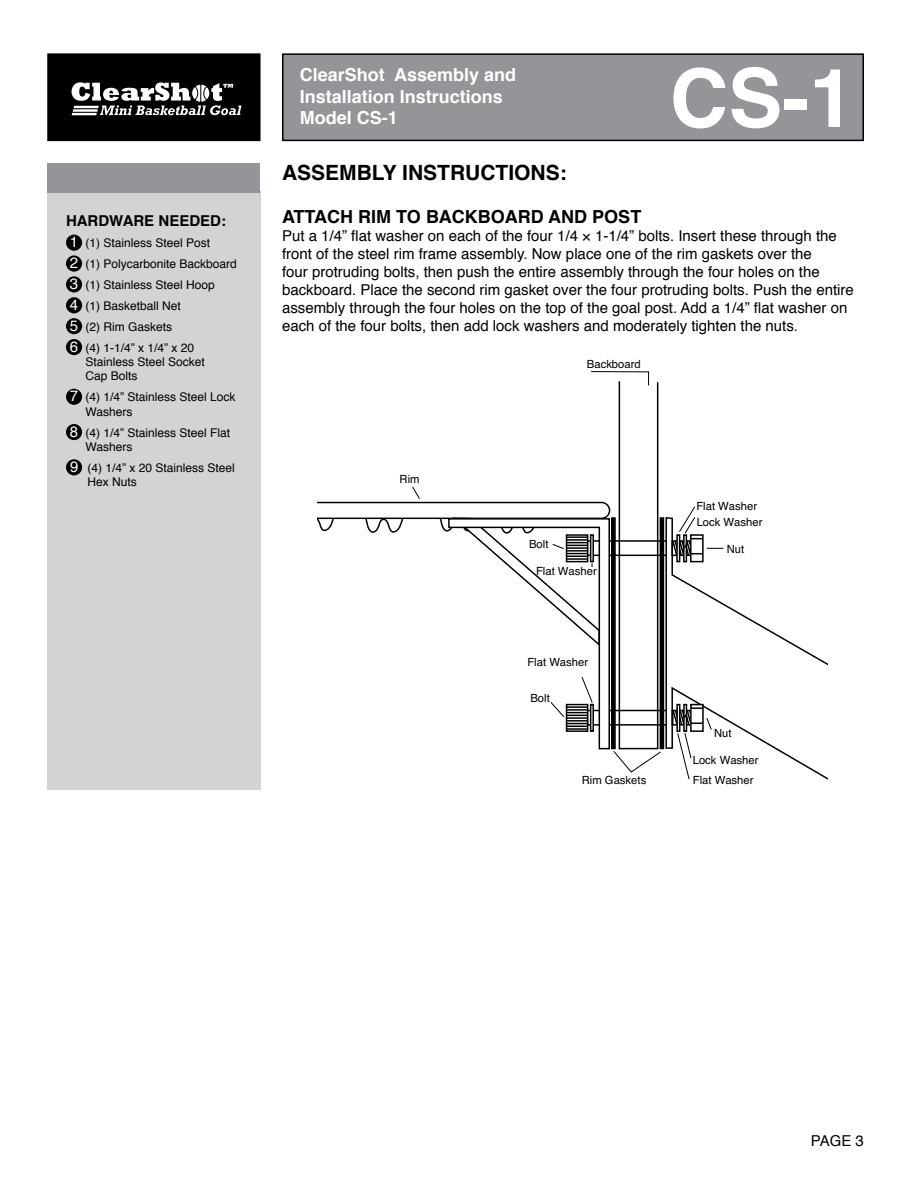
<style>
.page{position:relative;width:918px;height:1188px;background:#fff}
.page>*{position:absolute;margin:0;border:0;box-sizing:border-box;transform-origin:0 0}
.t1{font:700 81px "Helvetica";color:#fff}
.t2{font:700 21px "Helvetica";color:#000}
.t3{font:700 18px/21.6px "Helvetica";color:#fff}
.t4{font:700 18px "Helvetica";color:#000}
.t5{font:15px/18px "Helvetica";color:#000}
.t6{font:700 15px "Helvetica";color:#000}
.t7{font:12px/20.9px "Helvetica";color:#000}
.t8{font:11.25px/16.5px "Helvetica";color:#000}
.s1{font-size:15px;color:#fff}
</style>
<div class="page">
<div style="left:283px;top:54px;width:580px;height:86px;background:#939598"></div>
<div style="left:282px;top:53px;width:582px;height:88px;border:2px solid #000"></div>
<div style="left:48px;top:54px;width:212px;height:86px;background:#000"></div>
<div style="left:47px;top:53px;width:214px;height:88px;border:2px solid #000"></div>
<svg style="left:72px;top:82px;width:170px;height:33px"></svg>
<div style="left:47px;top:190px;width:214px;height:600px;background:#d1d3d4"></div>
<div style="left:47px;top:163px;width:213px;height:30px;background:#939598"></div>
<div style="left:66px;top:235px;width:16px;height:16px;background:#000;border-radius:50%"></div>
<div style="left:66px;top:255px;width:16px;height:17px;background:#000;border-radius:50%"></div>
<div style="left:66px;top:276px;width:16px;height:16px;background:#000;border-radius:50%"></div>
<div style="left:66px;top:297px;width:16px;height:16px;background:#000;border-radius:50%"></div>
<div style="left:66px;top:318px;width:16px;height:16px;background:#000;border-radius:50%"></div>
<div style="left:66px;top:339px;width:16px;height:16px;background:#000;border-radius:50%"></div>
<div style="left:66px;top:389px;width:16px;height:16px;background:#000;border-radius:50%"></div>
<div style="left:66px;top:424px;width:16px;height:16px;background:#000;border-radius:50%"></div>
<div style="left:66px;top:459px;width:16px;height:16px;background:#000;border-radius:50%"></div>
<svg style="left:724px;top:604px;width:104px;height:176px"></svg>
<svg style="left:412px;top:371px;width:247px;height:131px"></svg>
<svg style="left:317px;top:502px;width:407px;height:278px"></svg>
<hr style="left:567px;top:728px;width:21px;height:2px;background:#000">
<p class="t6" style="left:66px;top:207px;width:162px">HARDWARE NEEDED:</p>
<p class="t7" style="left:70px;top:232px;width:168px"><span class="s1">1</span> (1) Stainless Steel Post<br><span class="s1">2</span> (1) Polycarbonite Backboard<br><span class="s1">3</span> (1) Stainless Steel Hoop<br><span class="s1">4</span> (1) Basketball Net<br><span class="s1">5</span> (2) Rim Gaskets<br><span class="s1">6</span> (4) 1-1/4” x 1/4” x 20</p>
<p class="t7" style="left:85px;top:354px;width:121px;line-height:14.4px">Stainless Steel Socket<br>Cap Bolts</p>
<p class="t7" style="left:85px;top:389px;width:152px;line-height:14.4px;text-indent:-16px"><span class="s1">7</span> (4) 1/4” Stainless Steel Lock<br>Washers</p>
<p class="t7" style="left:85px;top:425px;width:146px;line-height:14.4px;text-indent:-16px"><span class="s1">8</span> (4) 1/4” Stainless Steel Flat<br>Washers</p>
<p class="t7" style="left:87px;top:460px;width:149px;line-height:14.4px;text-indent:-17px"><span class="s1">9</span> (4) 1/4” x 20 Stainless Steel<br>Hex Nuts</p>
<p class="t3" style="left:300px;top:63px;width:218px">ClearShot Assembly and<br>Installation Instructions<br>Model CS-1</p>
<h1 class="t1" style="left:670px;top:25px;width:186px">CS-1</h1>
<h2 class="t2" style="left:282px;top:154px;width:286px">ASSEMBLY INSTRUCTIONS:</h2>
<p class="t4" style="left:282px;top:201px;width:361px">ATTACH RIM TO BACKBOARD AND POST</p>
<p class="t5" style="left:282px;top:227px;width:573px">Put a 1/4” flat washer on each of the four 1/4 × 1-1/4” bolts. Insert these through the front of the steel rim frame assembly. Now place one of the rim gaskets over the<br>four protruding bolts, then push the entire assembly through the four holes on the backboard. Place the second rim gasket over the four protruding bolts. Push the entire assembly through the four holes on the top of the goal post. Add a 1/4” flat washer on each of the four bolts, then add lock washers and moderately tighten the nuts.</p>
<p class="t8" style="left:400px;top:471px;width:22px">Rim</p>
<p class="t8" style="left:587px;top:356px;width:55px">Backboard</p>
<p class="t8" style="left:529px;top:536px;width:21px">Bolt</p>
<p class="t8" style="left:536px;top:562px;width:62px">Flat Washer</p>
<p class="t8" style="left:527px;top:654px;width:62px">Flat Washer</p>
<p class="t8" style="left:530px;top:690px;width:21px">Bolt</p>
<p class="t8" style="left:582px;top:771px;width:66px">Rim Gaskets</p>
<p class="t8" style="left:696px;top:497px;width:68px">Flat Washer<br>Lock Washer</p>
<p class="t8" style="left:727px;top:541px;width:19px">Nut</p>
<p class="t8" style="left:714px;top:724px;width:19px">Nut</p>
<p class="t8" style="left:693px;top:772px;width:62px">Flat Washer</p>
<p class="t8" style="left:693px;top:751px;width:67px">Lock Washer</p>
<p class="t5" style="left:811px;top:1131px;width:55px">PAGE 3</p>
</div>
